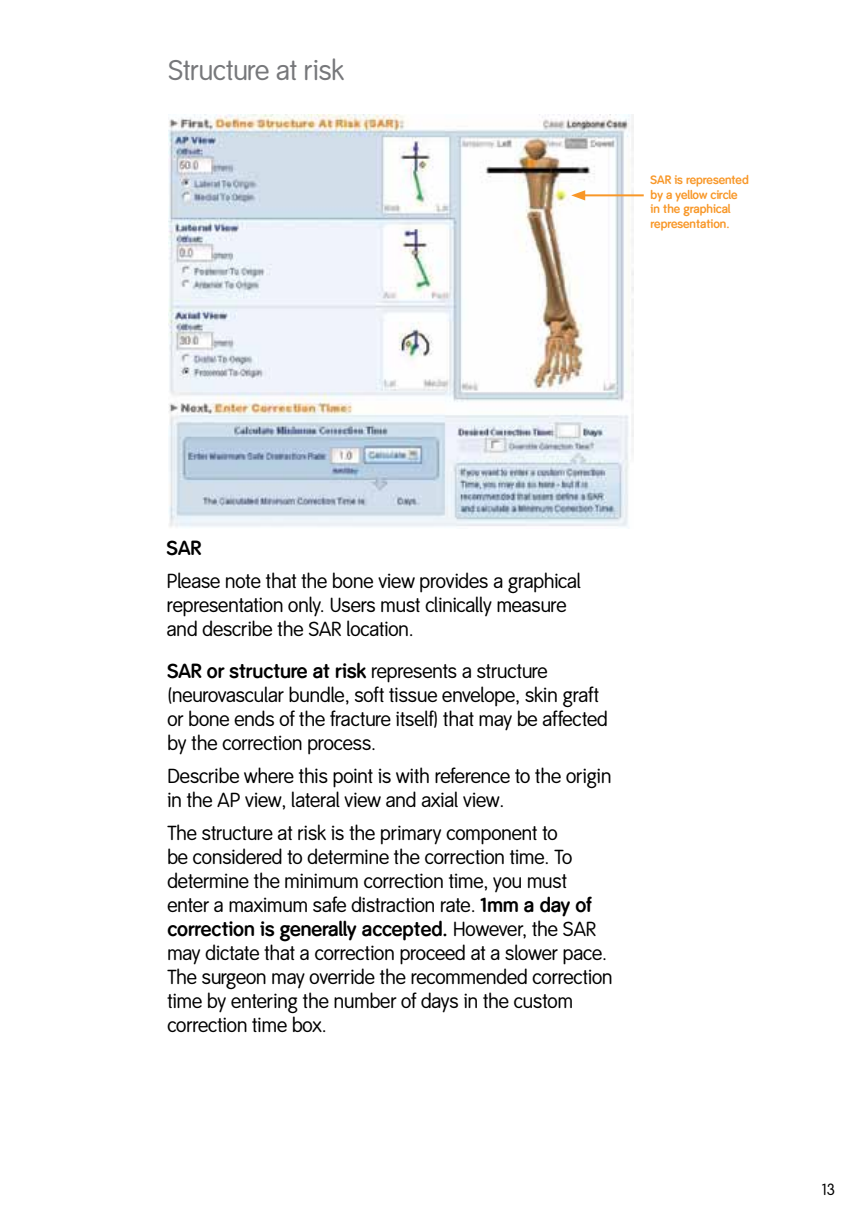
<style>
.page{position:relative;width:864px;height:1224px;background:#fff}
.page>*{position:absolute;margin:0;border:0;box-sizing:border-box;transform-origin:0 0}
.t1{font:28px "Smith&Nephew";color:#77787b}
.t2{font:20px/24px "Smith&Nephew";color:#000}
.t3{font:700 20px "Smith&Nephew";color:#000}
.t4{font:16px "Smith&Nephew";color:#000}
.t5{font:700 12px/14.4px "Smith&Nephew";color:#f89728}
.s1{font-weight:700}
</style>
<div class="page">
<img style="left:169px;top:114px;width:465px;height:413px">
<hr style="left:582px;top:194px;width:62px;height:2px;background:#f89728">
<svg style="left:571px;top:190px;width:14px;height:10px"></svg>
<h1 class="t1" style="left:168px;top:54px;width:178px">Structure at risk</h1>
<p class="t5" style="left:651px;top:173px;width:100px">SAR is represented by a yellow circle in the graphical representation.</p>
<p class="t3" style="left:167px;top:537px;width:36px">SAR</p>
<p class="t2" style="left:167px;top:570px;width:415px">Please note that the bone view provides a graphical representation only. Users must clinically measure and describe the SAR location.</p>
<p class="t2" style="left:167px;top:660px;width:442px"><span class="s1">SAR or structure at risk</span> represents a structure (neurovascular bundle, soft tissue envelope, skin graft or bone ends of the fracture itself) that may be affected by the correction process.</p>
<p class="t2" style="left:167px;top:765px;width:445px">Describe where this point is with reference to the origin in the AP view, lateral view and axial view.</p>
<p class="t2" style="left:167px;top:822px;width:447px">The structure at risk is the primary component to<br>be considered to determine the correction time. To determine the minimum correction time, you must enter a maximum safe distraction rate. <span class="s1">1mm a day of correction is generally accepted.</span> However, the SAR may dictate that a correction proceed at a slower pace.<br>The surgeon may override the recommended correction time by entering the number of days in the custom correction time box.</p>
<p class="t4" style="left:822px;top:1181px;width:15px">13</p>
</div>
